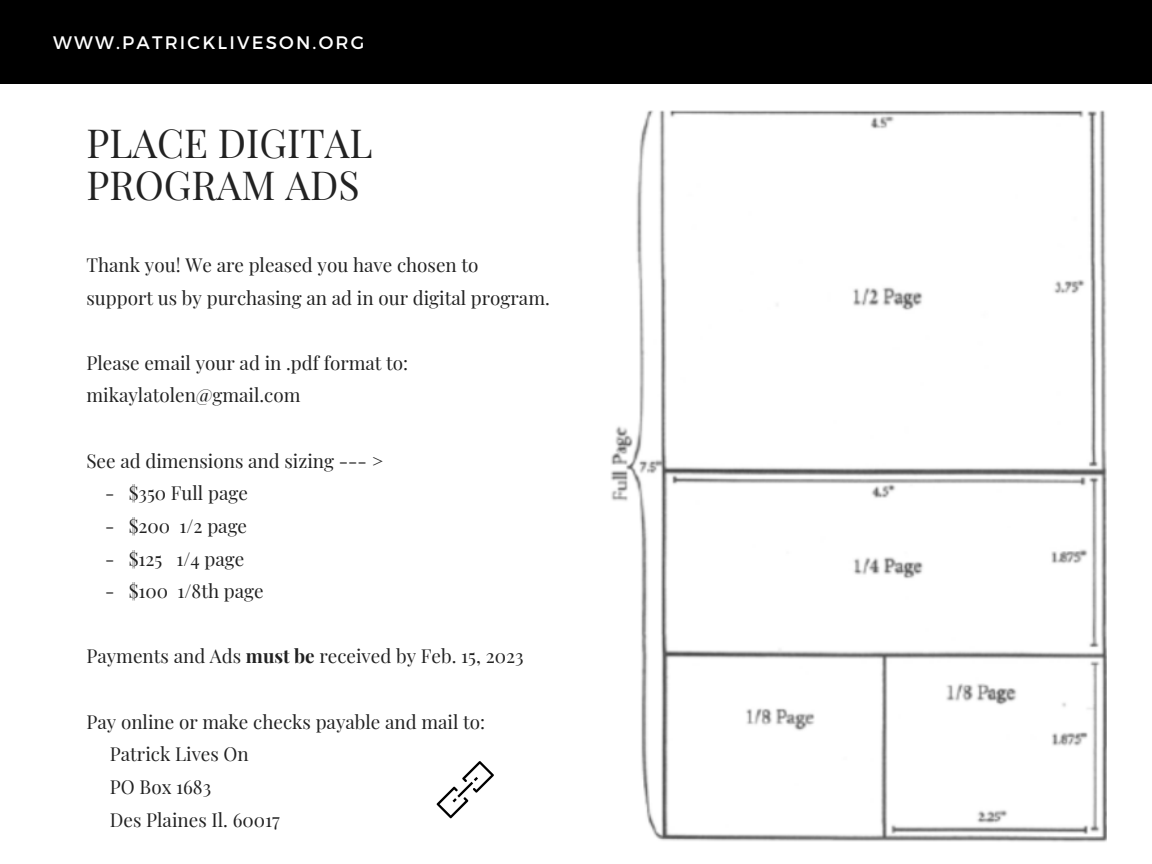
<style>
.page{position:relative;width:1152px;height:864px;background:#fff}
.page>*{position:absolute;margin:0;border:0;box-sizing:border-box;transform-origin:0 0}
.t1{font:39.3px/41.7px "Playfair Display";color:#222}
.t2{font:18.9px "Playfair Display";color:#222}
.t3{font:18.15px "Montserrat";letter-spacing:.12em;color:#fff}
.s1{font-weight:700}
</style>
<div class="page">
<img style="left:610px;top:110px;width:497px;height:732px">
<div style="left:0;top:0;width:1152px;height:83px;background:#000"></div>
<svg style="left:437px;top:761px;width:57px;height:57px"></svg>
<p class="t3" style="left:53px;top:30px;width:313px">WWW.PATRICKLIVESON.ORG</p>
<p class="t1" style="left:86px;top:121px;width:288px">PLACE DIGITAL<br>PROGRAM ADS</p>
<p class="t2" style="left:86px;top:251px;width:394px">Thank you! We are pleased you have chosen to</p>
<p class="t2" style="left:86px;top:284px;width:465px">support us by purchasing an ad in our digital program.</p>
<p class="t2" style="left:86px;top:349px;width:323px">Please email your ad in .pdf format to:</p>
<p class="t2" style="left:86px;top:382px;width:216px">mikaylatolen@gmail.com</p>
<p class="t2" style="left:86px;top:447px;width:298px">See ad dimensions and sizing --- &gt;</p>
<p class="t2" style="left:105px;top:480px;width:144px">- $350 Full page</p>
<p class="t2" style="left:105px;top:512px;width:144px">- $200 1/2 page</p>
<p class="t2" style="left:105px;top:545px;width:141px">- $125 1/4 page</p>
<p class="t2" style="left:105px;top:578px;width:160px">- $100 1/8th page</p>
<p class="t2" style="left:86px;top:643px;width:439px">Payments and Ads <span class="s1">must be</span> received by Feb. 15, 2023</p>
<p class="t2" style="left:86px;top:708px;width:400px">Pay online or make checks payable and mail to:</p>
<p class="t2" style="left:110px;top:741px;width:141px">Patrick Lives On</p>
<p class="t2" style="left:110px;top:773px;width:103px">PO Box 1683</p>
<p class="t2" style="left:110px;top:806px;width:171px">Des Plaines Il. 60017</p>
</div>
